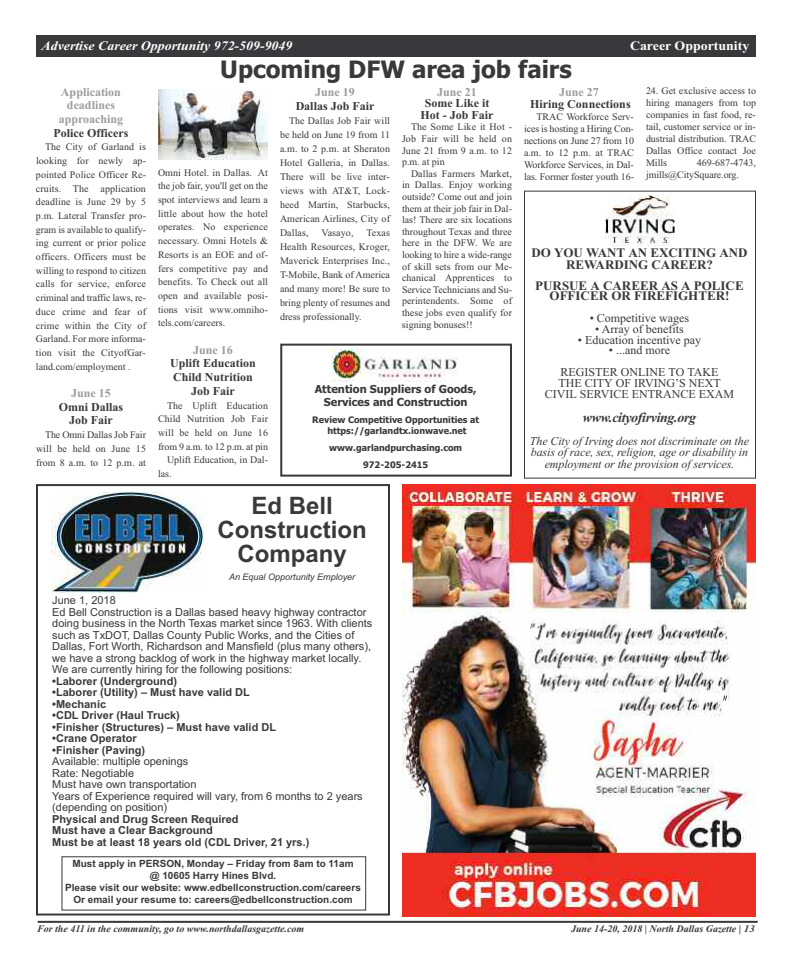
<style>
.page{position:relative;width:792px;height:972px;background:#fff}
.page>*{position:absolute;margin:0;border:0;box-sizing:border-box;transform-origin:0 0}
.t1{font:700 24px/23.8px "Arial";color:#39383a;text-align:center}
.t2{font:700 24px "Tahoma";color:#39383a}
.t3{font:italic 700 14px "Times New Roman";letter-spacing:-.025em;color:#39383a}
.t4{font:700 13px/12.6px "Times New Roman";color:#39383a;text-align:center}
.t5{font:italic 700 13px "Times New Roman";color:#fff;scale:1.07 1}
.t6{font:700 13px "Times New Roman";color:#fff;scale:1.07 1}
.t7{font:12px/21.6px "Times New Roman";color:#39383a;text-align:center}
.t8{font:700 12px/13.7px "Times New Roman";color:#39383a;text-align:center}
.t9{font:italic 12px/11.4px "Times New Roman";letter-spacing:-.01em;color:#39383a;text-align:center}
.t10{font:700 12px/13.7px "Times New Roman";color:#9c9c9c;text-align:center}
.t11{font:11px/11.5px "Arial";color:#39383a}
.t12{font:700 11px/11.5px "Arial";color:#39383a}
.t13{font:700 11px/13.2px "Tahoma";color:#39383a;text-align:center}
.t14{font:10px/13.7px "Times New Roman";color:#39383a;text-align:justify}
.t15{font:700 10px/12px "Arial";color:#39383a;text-align:center}
.t16{font:italic 700 10px "Times New Roman";color:#39383a}
.t17{font:700 9px/10.8px "Tahoma";color:#39383a;text-align:center}
.t18{font:italic 9px "Arial";color:#39383a}
</style>
<div class="page">
<div style="left:524px;top:191px;width:232px;height:288px;border:1px solid #39383a"></div>
<div style="left:280px;top:344px;width:232px;height:133px;border:2px solid #39383a"></div>
<img style="left:333px;top:348px;width:124px;height:34px">
<div style="left:36px;top:35px;width:720px;height:22px;background:#39383a"></div>
<hr style="left:38px;top:921px;width:720px;height:2px;background:#39383a">
<img style="left:606px;top:195px;width:68px;height:50px">
<img style="left:159px;top:89px;width:109px;height:71px">
<img style="left:402px;top:485px;width:354px;height:432px">
<div style="left:36px;top:484px;width:354px;height:432px;border:2px solid #39383a"></div>
<img style="left:51px;top:491px;width:154px;height:101px">
<div style="left:61px;top:856px;width:305px;height:55px;border:1px solid #39383a"></div>
<h3 class="t5" style="left:42px;top:38px;width:236px">Advertise Career Opportunity 972-509-9049</h3>
<h3 class="t6" style="left:630px;top:38px;width:113px">Career Opportunity</h3>
<p class="t10" style="left:59px;top:85px;width:66px">Application deadlines approaching</p>
<p class="t8" style="left:54px;top:126px;width:76px">Police Officers</p>
<p class="t14" style="left:36px;top:140px;width:112px;text-indent:9px">The City of Garland is looking for newly ap&shy;pointed Police Officer Re&shy;cruits. The application deadline is June 29 by 5 p.m. Lateral Transfer pro&shy;gram is available to qualify&shy;ing current or prior police officers. Officers must be willing to respond to citizen calls for service, enforce criminal and traffic laws, re&shy;duce crime and fear of crime within the City of Garland. For more informa&shy;tion visit the CityofGar&shy;land.com/employment .</p>
<p class="t10" style="left:71px;top:386px;width:41px">June 15</p>
<p class="t8" style="left:59px;top:400px;width:66px">Omni Dallas<br>Job Fair</p>
<p class="t14" style="left:36px;top:428px;width:112px;text-indent:9px">The Omni Dallas Job Fair will be held on June 15 from 8 a.m. to 12 p.m. at</p>
<h1 class="t2" style="left:220px;top:56px;width:353px">Upcoming DFW area job fairs</h1>
<p class="t14" style="left:158px;top:165px;width:112px">Omni Hotel. in Dallas. At the job fair, you'll get on the spot interviews and learn a little about how the hotel operates. No experience necessary. Omni Hotels &amp; Resorts is an EOE and of&shy;fers competitive pay and benefits. To Check out all open and available posi&shy;tions visit www.omniho&shy;tels.com/careers.</p>
<p class="t10" style="left:193px;top:343px;width:41px">June 16</p>
<p class="t8" style="left:170px;top:356px;width:87px">Uplift Education<br>Child Nutrition<br>Job Fair</p>
<p class="t14" style="left:167px;top:398px;width:102px">The Uplift Education</p>
<p class="t14" style="left:158px;top:412px;width:111px">Child Nutrition Job Fair</p>
<p class="t14" style="left:158px;top:426px;width:111px">will be held on June 16</p>
<p class="t14" style="left:158px;top:439px;width:112px">from 9 a.m. to 12 p.m. at pin</p>
<p class="t14" style="left:167px;top:453px;width:103px">Uplift Education, in Dal-</p>
<p class="t14" style="left:158px;top:467px;width:15px">las.</p>
<p class="t10" style="left:315px;top:85px;width:41px">June 19</p>
<p class="t8" style="left:296px;top:99px;width:80px">Dallas Job Fair</p>
<p class="t14" style="left:280px;top:113px;width:112px;line-height:14px;text-indent:9px">The Dallas Job Fair will be held on June 19 from 11 a.m. to 2 p.m. at Sheraton Hotel Galleria, in Dallas.<br>There will be live inter&shy;views with AT&amp;T, Lock&shy;heed Martin, Starbucks, American Airlines, City of Dallas,</p>
<p class="t14" style="left:280px;top:225px;width:112px;line-height:14px;text-indent:86px">Texas Health Resources, Kroger, Maverick Enterprises Inc., T-Mobile, Bank of America and many more! Be sure to bring plenty of resumes and dress professionally.</p>
<p class="t14" style="left:322px;top:225px;width:33px">Vasayo,</p>
<p class="t10" style="left:437px;top:85px;width:41px">June 21</p>
<p class="t8" style="left:421px;top:97px;width:74px;line-height:11.6px">Some Like it<br>Hot - Job Fair</p>
<p class="t14" style="left:402px;top:121px;width:112px;line-height:11.6px;text-indent:9px">The Some Like it Hot - Job Fair will be held on June 21 from 9 a.m. to 12 p.m. at pin</p>
<p class="t14" style="left:402px;top:168px;width:112px;line-height:11.6px;text-indent:9px">Dallas Farmers Market, in Dallas. Enjoy working outside? Come out and join them at their job fair in Dal&shy;las! There are six locations throughout Texas and three here in the DFW. We are looking to hire a wide-range of skill sets from our Me&shy;chanical Apprentices to Service Technicians and Su&shy;perintendents. Some of these jobs even qualify for signing bonuses!!</p>
<p class="t13" style="left:315px;top:383px;width:163px">Attention Suppliers of Goods,<br>Services and Construction</p>
<p class="t17" style="left:312px;top:415px;width:168px">Review Competitive Opportunities at https://garlandtx.ionwave.net</p>
<p class="t17" style="left:329px;top:439px;width:135px;line-height:16.9px">www.garlandpurchasing.com<br>972-205-2415</p>
<h1 class="t1" style="left:218px;top:494px;width:151px">Ed Bell<br>Construction<br>Company</h1>
<p class="t18" style="left:229px;top:571px;width:128px">An Equal Opportunity Employer</p>
<p class="t10" style="left:559px;top:85px;width:41px">June 27</p>
<p class="t8" style="left:530px;top:97px;width:102px">Hiring Connections</p>
<p class="t14" style="left:524px;top:110px;width:112px;line-height:12px;text-indent:12px">TRAC Workforce Serv&shy;ices is hosting a Hiring Con&shy;nections on June 27 from 10 a.m. to 12 p.m. at TRAC Workforce Services, in Dal&shy;las. Former foster youth 16-</p>
<p class="t14" style="left:646px;top:85px;width:112px;line-height:12px">24. Get exclusive access to hiring managers from top companies in fast food, re&shy;tail, customer service or in&shy;dustrial distribution. TRAC Dallas Office contact Joe Mills</p>
<p class="t14" style="left:646px;top:157px;width:112px;line-height:12px;text-indent:51px">469-687-4743, jmills@CitySquare.org.</p>
<h3 class="t4" style="left:531px;top:246px;width:218px">DO YOU WANT AN EXCITING AND<br>REWARDING CAREER?</h3>
<h3 class="t4" style="left:535px;top:280px;width:210px;line-height:10.8px">PURSUE A CAREER AS A POLICE<br>OFFICER OR FIREFIGHTER!</h3>
<p class="t7" style="left:590px;top:307px;width:101px">• Competitive wages</p>
<p class="t7" style="left:595px;top:318px;width:90px">• Array of benefits</p>
<p class="t7" style="left:578px;top:329px;width:125px">• Education incentive pay</p>
<p class="t7" style="left:561px;top:339px;width:159px">• ...and more<br>REGISTER ONLINE TO TAKE</p>
<p class="t7" style="left:545px;top:377px;width:191px;line-height:10.8px">THE CITY OF IRVING’S NEXT<br>CIVIL SERVICE ENTRANCE EXAM</p>
<h2 class="t3" style="left:583px;top:409px;width:115px">www.cityofirving.org</h2>
<p class="t9" style="left:530px;top:435px;width:221px">The City of Irving does not discriminate on the basis of race, sex, religion, age or disability in employment or the provision of services.</p>
<p class="t11" style="left:52px;top:595px;width:322px">June 1, 2018<br>Ed Bell Construction is a Dallas based heavy highway contractor doing business in the North Texas market since 1963. With clients such as TxDOT, Dallas County Public Works, and the Cities of Dallas, Fort Worth, Richardson and Mansfield (plus many others), we have a strong backlog of work in the highway market locally.<br>We are currently hiring for the following positions:</p>
<p class="t12" style="left:52px;top:675px;width:126px">•Laborer (Underground)</p>
<p class="t12" style="left:52px;top:687px;width:199px">•Laborer (Utility) – Must have valid DL</p>
<p class="t12" style="left:52px;top:698px;width:55px">•Mechanic</p>
<p class="t12" style="left:52px;top:710px;width:129px">•CDL Driver (Haul Truck)</p>
<p class="t12" style="left:52px;top:721px;width:225px">•Finisher (Structures) – Must have valid DL</p>
<p class="t12" style="left:52px;top:733px;width:86px">•Crane Operator</p>
<p class="t12" style="left:52px;top:744px;width:95px">•Finisher (Paving)</p>
<p class="t11" style="left:52px;top:756px;width:312px">Available: multiple openings<br>Rate: Negotiable<br>Must have own transportation<br>Years of Experience required will vary, from 6 months to 2 years (depending on position)</p>
<p class="t12" style="left:52px;top:813px;width:259px">Physical and Drug Screen Required<br>Must have a Clear Background<br>Must be at least 18 years old (CDL Driver, 21 yrs.)</p>
<p class="t15" style="left:65px;top:858px;width:297px">Must apply in PERSON, Monday – Friday from 8am to 11am<br>@ 10605 Harry Hines Blvd.<br>Please visit our website: www.edbellconstruction.com/careers Or email your resume to: careers@edbellconstruction.com</p>
<p class="t16" style="left:37px;top:923px;width:269px">For the 411 in the community, go to www.northdallasgazette.com</p>
<p class="t16" style="left:571px;top:923px;width:185px">June 14-20, 2018 | North Dallas Gazette | 13</p>
</div>
